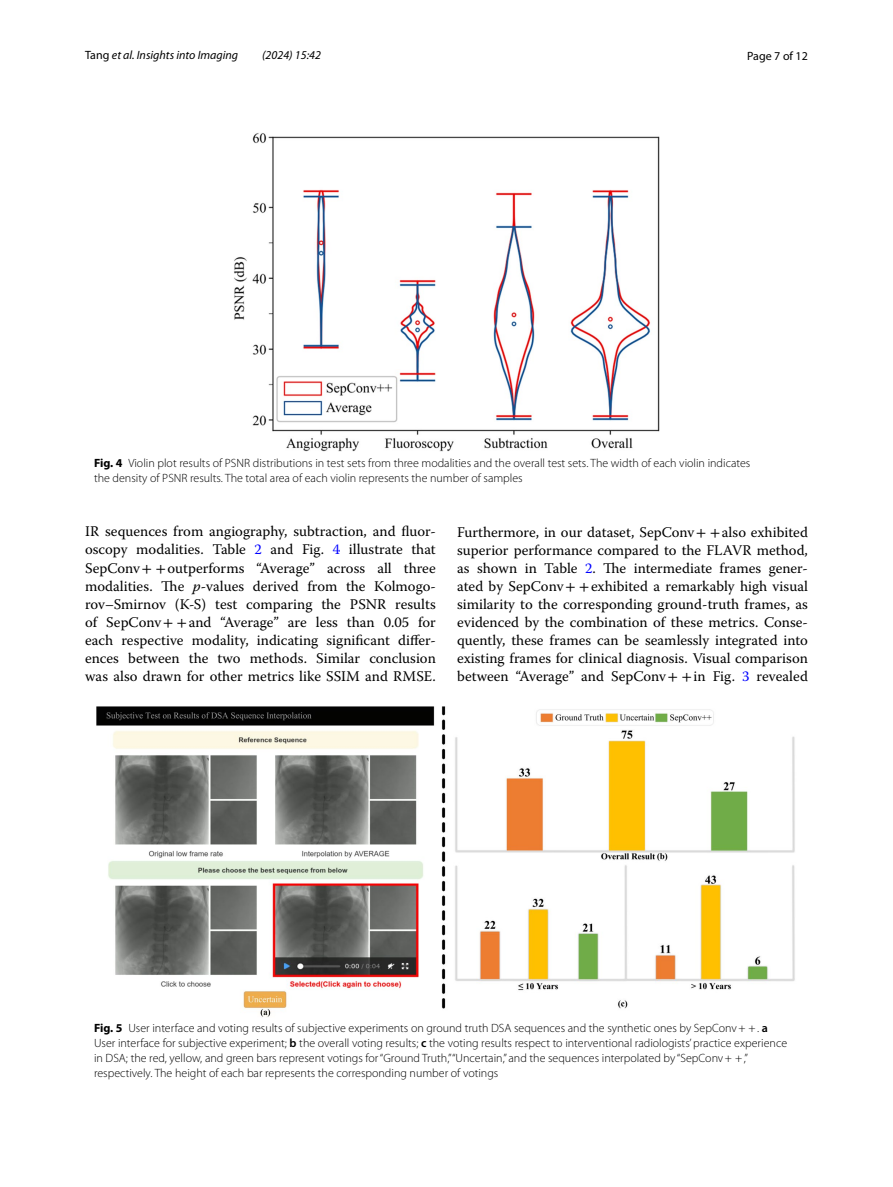
<style>
.page{position:relative;width:893px;height:1187px;background:#fff}
.page>*{position:absolute;margin:0;border:0;box-sizing:border-box;transform-origin:0 0}
.t1{font:14.7px/18px "Warnock Pro";color:#000;text-align:justify}
.t2{font:300 12px/15px "Myriad Pro";color:#000}
.t3{font:italic 12px "Myriad Pro";color:#000}
.t4{font:12px "Myriad Pro";color:#000}
.s1{font-style:normal}
.s2{font-weight:700}
.s3{color:#00f}
.s4{font-family:"STIX"}
.s5{font-style:italic}
.s6{font-weight:600}
</style>
<div class="page">
<img style="left:234px;top:133px;width:425px;height:318px">
<img style="left:96px;top:706px;width:699px;height:311px">
<p class="t3" style="left:85px;top:48px;width:155px"><span class="s1">Tang</span> et al. Insights into Imaging</p>
<p class="t3" style="left:262px;top:48px;width:60px">(2024) 15:42</p>
<p class="t4" style="left:747px;top:48px;width:62px">Page 7 of 12</p>
<p class="t2" style="left:94px;top:455px;width:658px"><span class="s2">Fig. 4</span> Violin plot results of PSNR distributions in test sets from three modalities and the overall test sets. The width of each violin indicates the density of PSNR results. The total area of each violin represents the number of samples</p>
<p class="t1" style="left:85px;top:522px;width:352px">IR sequences from angiography, subtraction, and fluor&shy;oscopy modalities. Table <span class="s3">2</span> and Fig. <span class="s3">4</span> illustrate that SepConv<span class="s4">+ +</span>outperforms “Average” across all three modalities. The <span class="s5">p</span>-values derived from the Kolmogo&shy;rov–Smirnov (K-S) test comparing the PSNR results of SepConv<span class="s4">+ +</span>and “Average” are less than 0.05 for each respective modality, indicating significant differ&shy;ences between the two methods. Similar conclusion was also drawn for other metrics like SSIM and RMSE.</p>
<p class="t1" style="left:457px;top:522px;width:352px">Furthermore, in our dataset, SepConv<span class="s4">+ +</span>also exhibited superior performance compared to the FLAVR method, as shown in Table <span class="s3">2</span>. The intermediate frames gener&shy;ated by SepConv<span class="s4">+ +</span>exhibited a remarkably high visual similarity to the corresponding ground-truth frames, as evidenced by the combination of these metrics. Conse&shy;quently, these frames can be seamlessly integrated into existing frames for clinical diagnosis. Visual comparison between “Average” and SepConv<span class="s4">+ +</span>in Fig. <span class="s3">3</span> revealed</p>
<p class="t2" style="left:94px;top:1020px;width:695px"><span class="s2">Fig. 5</span> User interface and voting results of subjective experiments on ground truth DSA sequences and the synthetic ones by SepConv+ +. <span class="s6">a </span>User interface for subjective experiment; <span class="s6">b</span> the overall voting results; <span class="s6">c</span> the voting results respect to interventional radiologists’ practice experience in DSA; the red, yellow, and green bars represent votings for“Ground Truth,” “Uncertain,” and the sequences interpolated by “SepConv+ +,” respectively. The height of each bar represents the corresponding number of votings</p>
</div>
